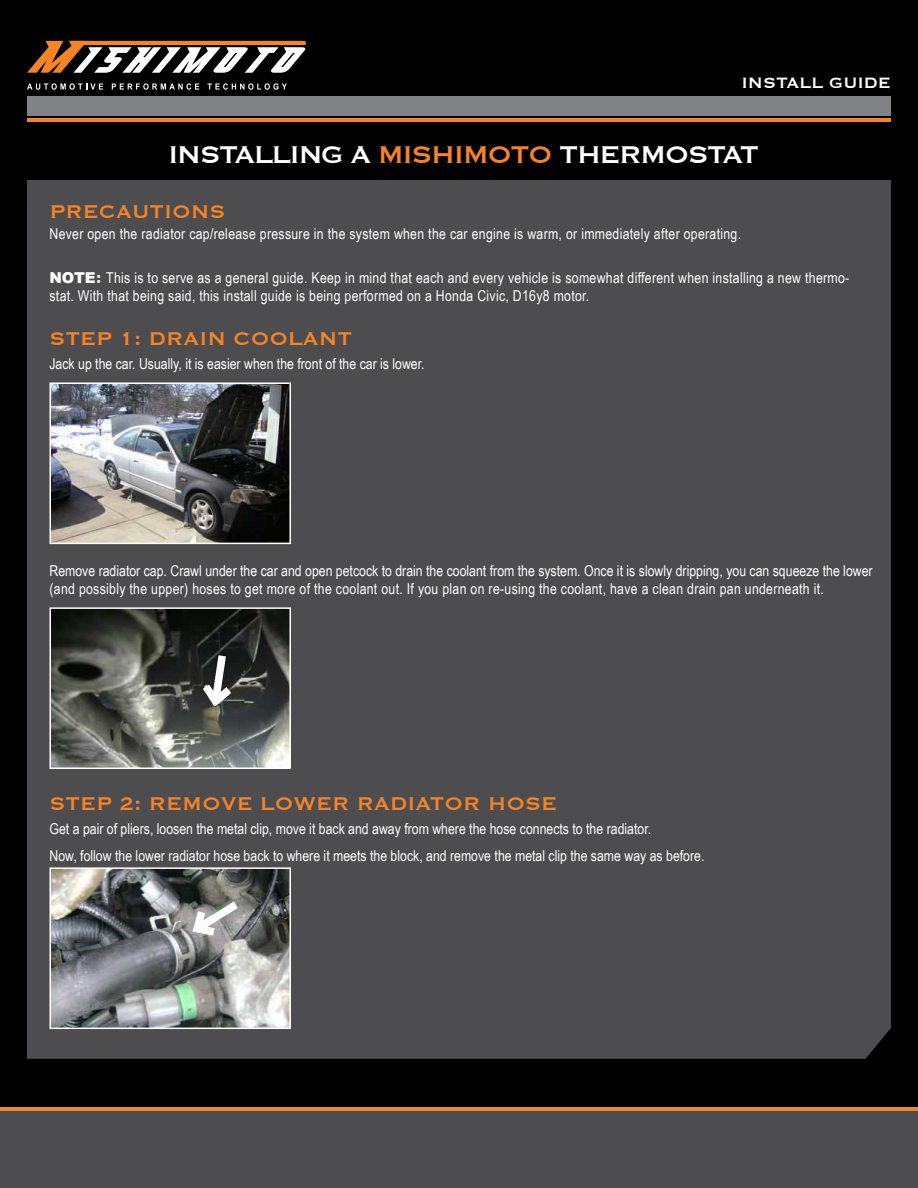
<style>
.page{position:relative;width:918px;height:1188px;background:#020101}
.page>*{position:absolute;margin:0;border:0;box-sizing:border-box;transform-origin:0 0}
.t1{font:31.5px "Copperplate";letter-spacing:-.05em;color:#fff}
.t2{font:24px "Copperplate";color:#f58426}
.t3{font:19.5px "Copperplate";color:#fff}
.t4{font:15px/18px "Arial Narrow";color:#fff}
.t5{font:15px/18px "Arial Narrow";letter-spacing:.02em;color:#fff}
.s1{color:#f58426}
.s2{font-family:"Arial";font-weight:900}
.s3{font-family:"Times";font-weight:700;font-size:18px}
</style>
<div class="page">
<div style="left:27px;top:180px;width:864px;height:879px;background:#4d4d4f"></div>
<div style="left:27px;top:97px;width:864px;height:19px;background:#808285"></div>
<hr style="left:27px;top:118px;width:864px;height:4px;background:#f58426">
<div style="left:0;top:1107px;width:918px;height:81px;background:#4d4d4f"></div>
<hr style="left:0;top:1107px;width:918px;height:4px;background:#f58426">
<svg style="left:27px;top:83px;width:76px;height:7px"></svg>
<svg style="left:112px;top:83px;width:87px;height:7px"></svg>
<svg style="left:208px;top:83px;width:79px;height:7px"></svg>
<svg style="left:27px;top:41px;width:279px;height:32px"></svg>
<img style="left:53px;top:385px;width:235px;height:156px">
<div style="left:50px;top:382px;width:241px;height:162px;border:2px solid #fff"></div>
<img style="left:53px;top:870px;width:235px;height:156px">
<div style="left:50px;top:867px;width:241px;height:162px;border:2px solid #fff"></div>
<svg style="left:187px;top:894px;width:59px;height:47px"></svg>
<img style="left:53px;top:610px;width:235px;height:156px">
<div style="left:50px;top:607px;width:241px;height:162px;border:2px solid #fff"></div>
<svg style="left:195px;top:647px;width:44px;height:65px"></svg>
<h3 class="t3" style="left:741px;top:70px;width:151px">INSTALL GUIDE</h3>
<h1 class="t1" style="left:168px;top:134px;width:592px">INSTALLING A <span class="s1">MISHIMOTO</span> THERMOSTAT</h1>
<h2 class="t2" style="left:50px;top:196px;width:178px">PRECAUTIONS</h2>
<p class="t5" style="left:50px;top:225px;width:693px">Never open the radiator cap/release pressure in the system when the car engine is warm, or immediately after operating.</p>
<p class="t5" style="left:50px;top:268px;width:801px"><span class="s2">NOTE</span><span class="s3">:</span> This is to serve as a general guide. Keep in mind that each and every vehicle is somewhat different when installing a new thermo&shy;stat. With that being said, this install guide is being performed on a Honda Civic, D16y8 motor.</p>
<h2 class="t2" style="left:50px;top:323px;width:304px">STEP 1: DRAIN COOLANT</h2>
<p class="t4" style="left:50px;top:354px;width:377px">Jack up the car. Usually, it is easier when the front of the car is lower.</p>
<p class="t4" style="left:49px;top:561px;width:825px">Remove radiator cap. Crawl under the car and open petcock to drain the coolant from the system. Once it is slowly dripping, you can squeeze the lower (and possibly the upper) hoses to get more of the coolant out. If you plan on re-using the coolant, have a clean drain pan underneath it.</p>
<h2 class="t2" style="left:50px;top:788px;width:509px">STEP 2: REMOVE LOWER RADIATOR HOSE</h2>
<p class="t4" style="left:49px;top:815px;width:656px;line-height:27px">Get a pair of pliers, loosen the metal clip, move it back and away from where the hose connects to the radiator.<br>Now, follow the lower radiator hose back to where it meets the block, and remove the metal clip the same way as before.</p>
</div>
